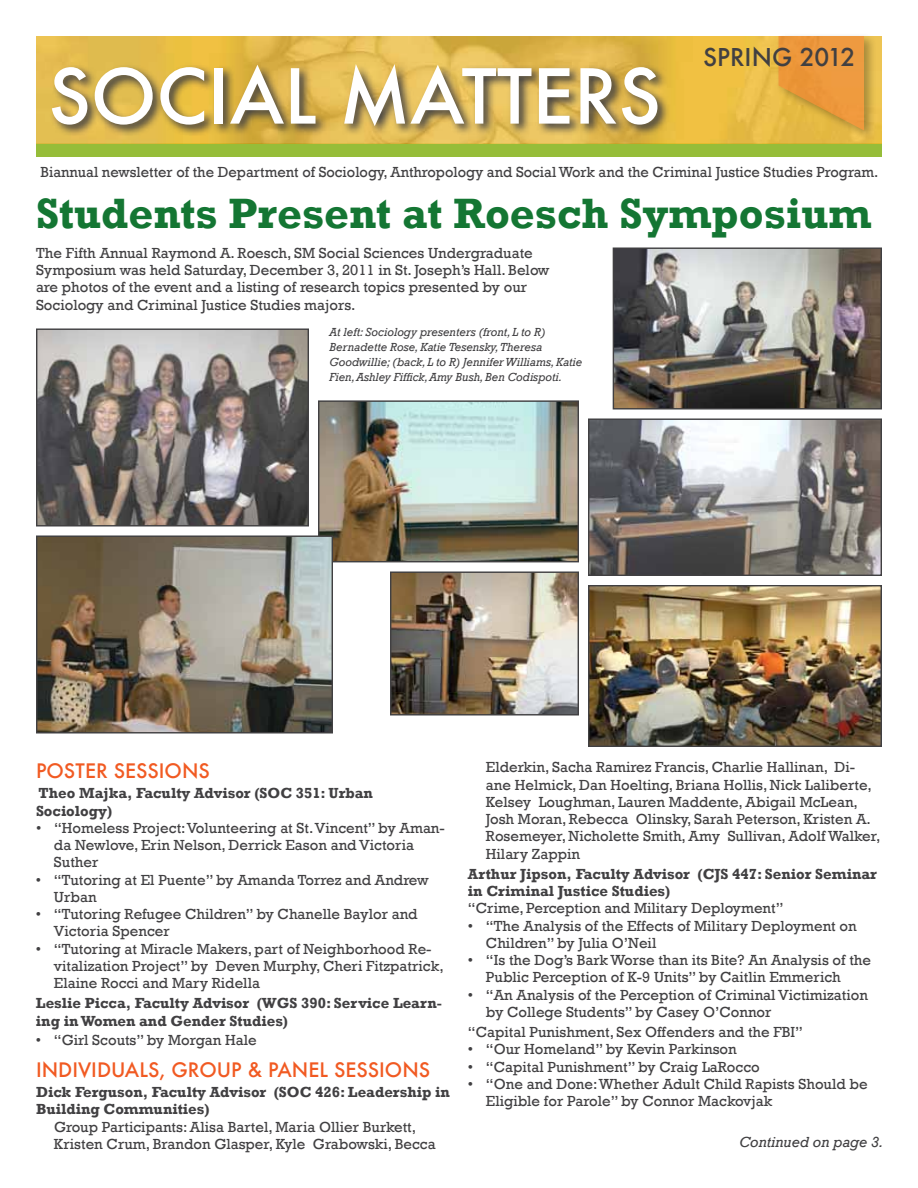
<style>
.page{position:relative;width:918px;height:1188px;background:#fff}
.page>*{position:absolute;margin:0;border:0;box-sizing:border-box;transform-origin:0 0}
.t1{font:500 73.5px "Futura";color:#fff}
.t2{font:700 43.5px "Rockwell";color:#147633}
.t3{font:500 24px "Futura";color:#414042}
.t4{font:500 19.5px "Futura";color:#f15a22}
.t5{font:15px/17.2px "Rockwell";color:#414042}
.t6{font:700 15px/17.2px "Rockwell";color:#414042}
.t7{font:italic 15px "Rockwell";color:#414042}
.t8{font:italic 12px/15px "Rockwell";color:#414042}
</style>
<div class="page">
<div style="left:36px;top:143px;width:846px;height:14px;background:#96bd39"></div>
<img style="left:36px;top:36px;width:846px;height:108px">
<svg style="left:48px;top:61px;width:622px;height:75px"></svg>
<div style="left:775px;top:32px;width:102px;height:110px;background:#000;opacity:.75"></div>
<svg style="left:778px;top:36px;width:86px;height:94px"></svg>
<img style="left:615px;top:250px;width:265px;height:158px">
<div style="left:613px;top:248px;width:269px;height:162px;border:1px solid #414042"></div>
<img style="left:590px;top:420px;width:290px;height:154px">
<div style="left:588px;top:418px;width:294px;height:158px;border:1px solid #414042"></div>
<img style="left:38px;top:330px;width:269px;height:194px">
<div style="left:36px;top:328px;width:273px;height:198px;border:1px solid #414042"></div>
<img style="left:590px;top:587px;width:290px;height:158px">
<div style="left:588px;top:585px;width:294px;height:162px;border:1px solid #414042"></div>
<img style="left:320px;top:402px;width:257px;height:158px">
<div style="left:318px;top:400px;width:261px;height:162px;border:1px solid #414042"></div>
<img style="left:392px;top:573px;width:185px;height:140px">
<div style="left:390px;top:571px;width:189px;height:144px;border:1px solid #414042"></div>
<img style="left:38px;top:537px;width:293px;height:194px">
<div style="left:36px;top:535px;width:297px;height:198px;border:1px solid #414042"></div>
<h1 class="t1" style="left:48px;top:46px;width:614px">SOCIAL MATTERS</h1>
<h3 class="t3" style="left:703px;top:40px;width:154px">SPRING 2012</h3>
<p class="t5" style="left:41px;top:163px;width:840px">Biannual newsletter of the Department of Sociology, Anthropology and Social Work and the Criminal Justice Studies Program.</p>
<h2 class="t2" style="left:36px;top:187px;width:837px">Students Present at Roesch Symposium</h2>
<p class="t5" style="left:36px;top:244px;width:515px">The Fifth Annual Raymond A. Roesch, SM Social Sciences Undergraduate Symposium was held Saturday, December 3, 2011 in St. Joseph’s Hall. Below are photos of the event and a listing of research topics presented by our Sociology and Criminal Justice Studies majors.</p>
<p class="t8" style="left:330px;top:325px;width:254px">At left: Sociology presenters (front, L to R)<br>Bernadette Rose, Katie Tesensky, Theresa Goodwillie; (back, L to R) Jennifer Williams, Katie Fien, Ashley Fiffick, Amy Bush, Ben Codispoti.</p>
<h3 class="t4" style="left:36px;top:757px;width:175px">POSTER SESSIONS</h3>
<p class="t6" style="left:36px;top:785px;width:338px">Theo Majka, Faculty Advisor (SOC 351: Urban<br>Sociology)</p>
<p class="t5" style="left:54px;top:819px;width:392px;text-indent:-18px">• “Homeless Project:Volunteering at St.Vincent” by Aman&shy;da Newlove, Erin Nelson, Derrick Eason and Victoria<br>Suther</p>
<p class="t5" style="left:54px;top:871px;width:376px;text-indent:-18px">• “Tutoring at El Puente” by Amanda Torrez and Andrew<br>Urban</p>
<p class="t5" style="left:54px;top:906px;width:365px;text-indent:-18px">• “Tutoring Refugee Children” by Chanelle Baylor and<br>Victoria Spencer</p>
<p class="t5" style="left:54px;top:940px;width:391px;text-indent:-18px">• “Tutoring at Miracle Makers, part of Neighborhood Re&shy;vitalization Project” by Deven Murphy, Cheri Fitzpatrick,<br>Elaine Rocci and Mary Ridella</p>
<p class="t6" style="left:36px;top:995px;width:408px">Leslie Picca, Faculty Advisor (WGS 390: Service Learn&shy;ing in Women and Gender Studies)</p>
<p class="t5" style="left:36px;top:1032px;width:222px">• “Girl Scouts” by Morgan Hale</p>
<h3 class="t4" style="left:36px;top:1056px;width:396px">INDIVIDUALS, GROUP &amp; PANEL SESSIONS</h3>
<p class="t6" style="left:36px;top:1083px;width:415px">Dick Ferguson, Faculty Advisor (SOC 426: Leadership in<br>Building Communities)</p>
<p class="t5" style="left:54px;top:1118px;width:383px">Group Participants: Alisa Bartel, Maria Ollier Burkett,<br>Kristen Crum, Brandon Glasper, Kyle Grabowski, Becca</p>
<p class="t5" style="left:486px;top:759px;width:396px">Elderkin, Sacha Ramirez Francis, Charlie Hallinan, Di&shy;ane Helmick, Dan Hoelting, Briana Hollis, Nick Laliberte, Kelsey Loughman, Lauren Maddente, Abigail McLean, Josh Moran, Rebecca Olinsky, Sarah Peterson, Kristen A.<br>Rosemeyer, Nicholette Smith, Amy Sullivan, Adolf Walker, Hilary Zappin</p>
<p class="t6" style="left:468px;top:865px;width:410px">Arthur Jipson, Faculty Advisor (CJS 447: Senior Seminar in Criminal Justice Studies)</p>
<p class="t5" style="left:468px;top:900px;width:317px">“Crime, Perception and Military Deployment”</p>
<p class="t5" style="left:486px;top:917px;width:372px;text-indent:-18px">• “The Analysis of the Effects of Military Deployment on<br>Children” by Julia O’Neil</p>
<p class="t5" style="left:486px;top:952px;width:387px;text-indent:-18px">• “Is the Dog’s Bark Worse than its Bite? An Analysis of the<br>Public Perception of K-9 Units” by Caitlin Emmerich</p>
<p class="t5" style="left:486px;top:986px;width:384px;text-indent:-18px">• “An Analysis of the Perception of Criminal Victimization by College Students” by Casey O’Connor</p>
<p class="t5" style="left:468px;top:1024px;width:337px">“Capital Punishment, Sex Offenders and the FBI”</p>
<p class="t5" style="left:468px;top:1041px;width:270px">• “Our Homeland” by Kevin Parkinson</p>
<p class="t5" style="left:468px;top:1058px;width:293px">• “Capital Punishment” by Craig LaRocco</p>
<p class="t5" style="left:486px;top:1075px;width:383px;text-indent:-18px">• “One and Done:Whether Adult Child Rapists Should be<br>Eligible for Parole” by Connor Mackovjak</p>
<p class="t7" style="left:739px;top:1133px;width:146px">Continued on page 3.</p>
</div>
